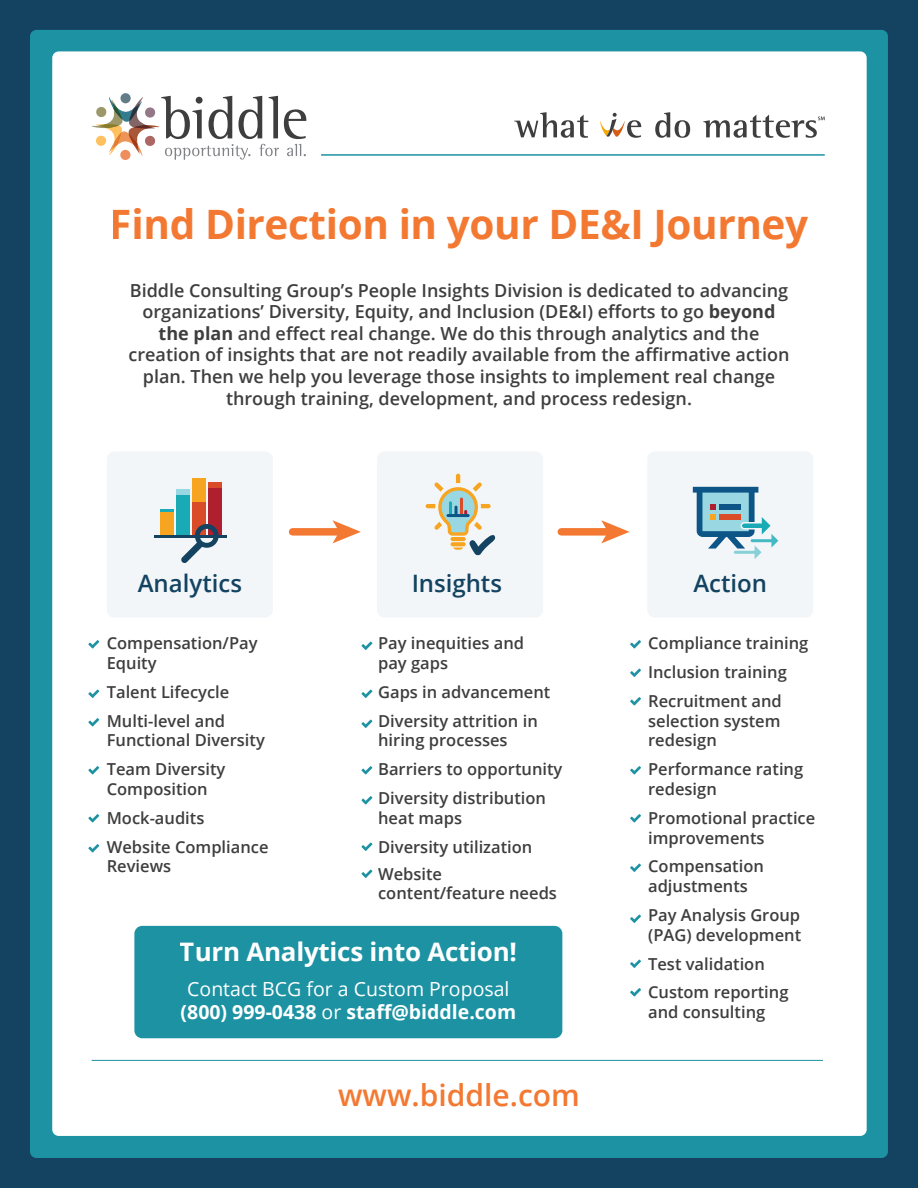
<style>
.page{position:relative;width:918px;height:1188px;background:#134360}
.page>*{position:absolute;margin:0;border:0;box-sizing:border-box;transform-origin:0 0}
.t1{font:700 40.5px "Open Sans";letter-spacing:-.01em;color:#f37932}
.t2{font:600 30px "Open Sans";color:#f37932}
.t3{font:700 25.5px "Open Sans";letter-spacing:-.01em;color:#fff}
.t4{font:600 24px "Open Sans";color:#134360}
.t5{font:19.5px/23.4px "Open Sans";color:#fff;text-align:center}
.t6{font:600 18px/21.6px "Open Sans";color:#3e3e3f;text-align:center}
.t7{font:600 16.5px/28.8px "Open Sans";color:#3e3e3f}
.s1{font-weight:700}
</style>
<div class="page">
<div style="left:30px;top:30px;width:858px;height:1128px;background:#1c92a3;border-radius:6px"></div>
<div style="left:52px;top:51px;width:815px;height:1085px;background:#fff;border-radius:6px"></div>
<svg style="left:514px;top:112px;width:74px;height:26px"></svg>
<svg style="left:600px;top:113px;width:41px;height:25px"></svg>
<svg style="left:655px;top:112px;width:35px;height:26px"></svg>
<svg style="left:703px;top:115px;width:122px;height:23px"></svg>
<hr style="left:321px;top:154px;width:504px;height:2px;background:#1c92a3">
<svg style="left:362px;top:642px;width:10px;height:8px"></svg>
<svg style="left:362px;top:690px;width:10px;height:8px"></svg>
<svg style="left:362px;top:720px;width:10px;height:8px"></svg>
<svg style="left:362px;top:766px;width:10px;height:8px"></svg>
<svg style="left:362px;top:796px;width:10px;height:8px"></svg>
<svg style="left:362px;top:870px;width:10px;height:8px"></svg>
<svg style="left:362px;top:843px;width:10px;height:8px"></svg>
<svg style="left:88px;top:640px;width:11px;height:8px"></svg>
<svg style="left:88px;top:690px;width:11px;height:8px"></svg>
<svg style="left:88px;top:718px;width:11px;height:8px"></svg>
<svg style="left:88px;top:766px;width:11px;height:8px"></svg>
<svg style="left:88px;top:814px;width:11px;height:8px"></svg>
<svg style="left:88px;top:844px;width:11px;height:8px"></svg>
<svg style="left:630px;top:640px;width:11px;height:8px"></svg>
<svg style="left:630px;top:669px;width:11px;height:8px"></svg>
<svg style="left:630px;top:697px;width:11px;height:8px"></svg>
<svg style="left:630px;top:766px;width:11px;height:8px"></svg>
<svg style="left:630px;top:814px;width:11px;height:8px"></svg>
<svg style="left:630px;top:864px;width:11px;height:8px"></svg>
<svg style="left:630px;top:915px;width:11px;height:8px"></svg>
<svg style="left:630px;top:960px;width:11px;height:8px"></svg>
<svg style="left:630px;top:988px;width:11px;height:8px"></svg>
<div style="left:107px;top:451px;width:166px;height:167px;background:#f3f6f8;border-radius:8px"></div>
<div style="left:160px;top:512px;width:14px;height:24px;background:#f7a521"></div>
<div style="left:176px;top:495px;width:13px;height:41px;background:#1aaab6"></div>
<div style="left:192px;top:502px;width:13px;height:34px;background:#da4b28"></div>
<div style="left:208px;top:487px;width:13px;height:49px;background:#b01f2d"></div>
<hr style="left:160px;top:509px;width:14px;height:3px;background:#1aaab6">
<div style="left:176px;top:489px;width:13px;height:6px;background:#99d8e2"></div>
<div style="left:192px;top:479px;width:13px;height:23px;background:#f7a521"></div>
<div style="left:208px;top:482px;width:13px;height:5px;background:#da4b28"></div>
<hr style="left:154px;top:536px;width:73px;height:2px;background:#134360">
<svg style="left:181px;top:524px;width:39px;height:39px"></svg>
<div style="left:377px;top:451px;width:166px;height:167px;background:#f3f6f8;border-radius:8px"></div>
<svg style="left:426px;top:474px;width:70px;height:82px"></svg>
<hr style="left:447px;top:514px;width:23px;height:3px;background:#0c5586;border-radius:2px">
<div style="left:647px;top:451px;width:166px;height:167px;background:#f3f6f8;border-radius:8px"></div>
<div style="left:293px;top:528px;width:48px;height:8px;background:#f37932"></div>
<svg style="left:333px;top:520px;width:28px;height:23px"></svg>
<div style="left:561px;top:528px;width:48px;height:8px;background:#f37932"></div>
<svg style="left:601px;top:520px;width:29px;height:23px"></svg>
<hr style="left:92px;top:1060px;width:731px;height:1px;background:#1c92a3">
<svg style="left:120px;top:93px;width:11px;height:10px"></svg>
<svg style="left:92px;top:96px;width:214px;height:64px"></svg>
<div style="left:134px;top:926px;width:428px;height:112px;background:#1c92a3;border-radius:8px"></div>
<svg style="left:693px;top:487px;width:85px;height:72px"></svg>
<h1 class="t1" style="left:110px;top:195px;width:700px">Find Direction in your DE&amp;I Journey</h1>
<p class="t6" style="left:129px;top:279px;width:662px">Biddle Consulting Group’s People Insights Division is dedicated to advancing organizations’ Diversity, Equity, and Inclusion (DE&amp;I) efforts to go <span class="s1">beyond the plan</span> and effect real change. We do this through analytics and the creation of insights that are not readily available from the affirmative action plan. Then we help you leverage those insights to implement real change through training, development, and process redesign.</p>
<h3 class="t4" style="left:138px;top:567px;width:106px">Analytics</h3>
<h3 class="t4" style="left:411px;top:567px;width:92px">Insights</h3>
<h3 class="t4" style="left:693px;top:567px;width:75px">Action</h3>
<p class="t7" style="left:107px;top:633px;width:152px;line-height:19.8px">Compensation/Pay<br>Equity</p>
<p class="t7" style="left:107px;top:677px;width:124px">Talent Lifecycle<br>Multi-level and</p>
<p class="t7" style="left:107px;top:726px;width:160px">Functional Diversity<br>Team Diversity</p>
<p class="t7" style="left:107px;top:774px;width:163px">Composition<br>Mock-audits<br>Website Compliance</p>
<p class="t7" style="left:107px;top:852px;width:66px">Reviews</p>
<p class="t7" style="left:378px;top:633px;width:148px;line-height:19.8px">Pay inequities and pay gaps</p>
<p class="t7" style="left:378px;top:677px;width:174px">Gaps in advancement<br>Diversity attrition in</p>
<p class="t7" style="left:378px;top:726px;width:186px">hiring processes<br>Barriers to opportunity<br>Diversity distribution</p>
<p class="t7" style="left:378px;top:803px;width:156px">heat maps<br>Diversity utilization</p>
<p class="t7" style="left:378px;top:863px;width:180px;line-height:19.8px">Website content/feature needs</p>
<h3 class="t3" style="left:180px;top:934px;width:339px">Turn Analytics into Action!</h3>
<p class="t5" style="left:181px;top:977px;width:337px">Contact BCG for a Custom Proposal <span class="s1">(800) 999-0438</span> or <span class="s1">staff@biddle.com</span></p>
<h2 class="t2" style="left:338px;top:1074px;width:243px">www.biddle.com</h2>
<p class="t7" style="left:648px;top:628px;width:162px">Compliance training<br>Inclusion training<br>Recruitment and</p>
<p class="t7" style="left:648px;top:710px;width:134px;line-height:19.8px">selection system redesign</p>
<p class="t7" style="left:648px;top:759px;width:157px;line-height:19.8px">Performance rating redesign</p>
<p class="t7" style="left:648px;top:808px;width:169px;line-height:19.8px">Promotional practice improvements</p>
<p class="t7" style="left:648px;top:856px;width:117px;line-height:19.8px">Compensation adjustments</p>
<p class="t7" style="left:648px;top:905px;width:155px;line-height:19.8px">Pay Analysis Group (PAG) development</p>
<p class="t7" style="left:648px;top:949px;width:142px">Test validation<br>Custom reporting</p>
<p class="t7" style="left:648px;top:997px;width:119px">and consulting</p>
</div>
